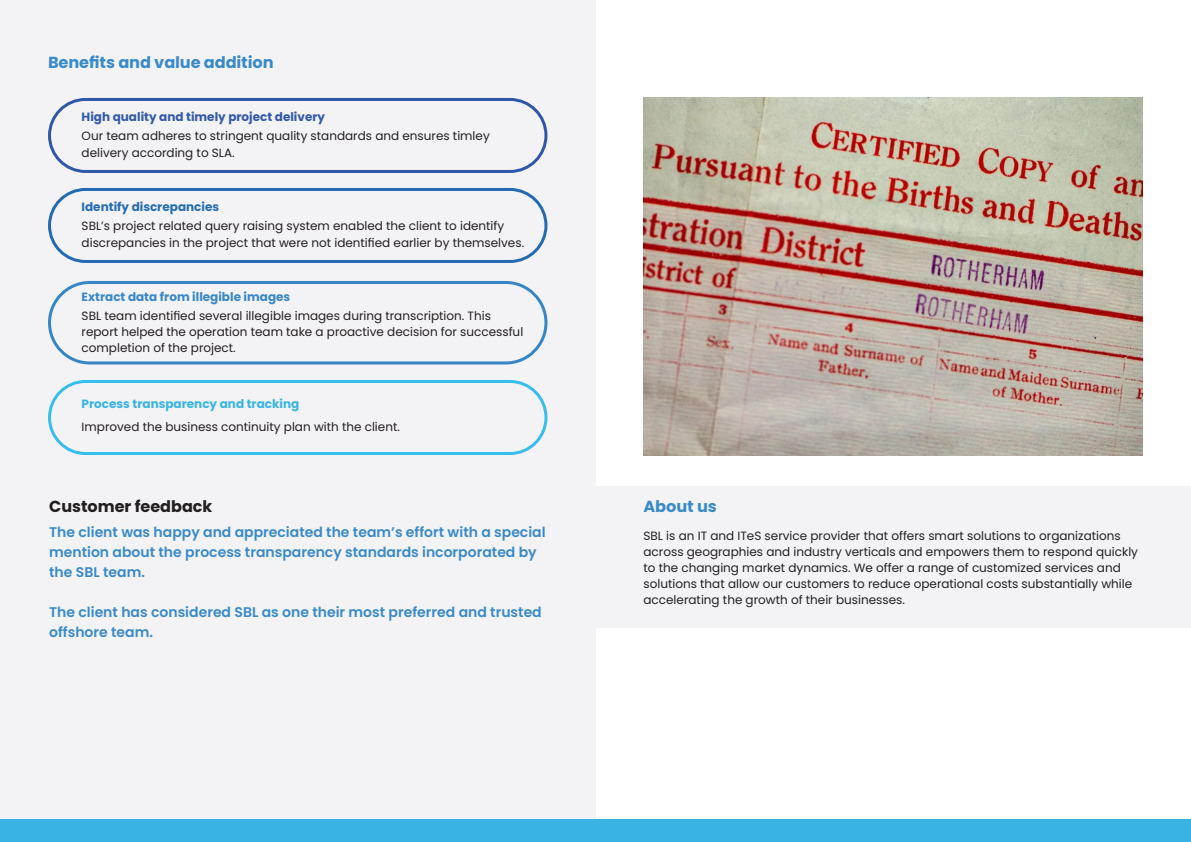
<style>
.page{position:relative;width:1191px;height:842px;background:#fff}
.page>*{position:absolute;margin:0;border:0;box-sizing:border-box;transform-origin:0 0}
.t1{font:700 16px "Poppins";color:#398ac9}
.t2{font:700 16px "Poppins";color:#231f20}
.t3{font:600 14px/20px "Poppins";color:#398ac9}
.t4{font:12px/17px "Poppins";color:#231f20}
.t5{font:700 12px "Poppins";color:#325aa9}
.t6{font:700 12px "Poppins";color:#3887c7}
.t7{font:700 12px "Poppins";color:#38b5e4}
.t8{font:700 12px "Poppins";color:#246db2}
</style>
<div class="page">
<div style="left:0;top:0;width:595px;height:842px;background:#f3f2f4"></div>
<div style="left:595px;top:486px;width:596px;height:141px;background:#f3f2f4"></div>
<div style="left:0;top:819px;width:1191px;height:23px;background:#3bb2e4"></div>
<div style="left:48px;top:98px;width:499px;height:75px;border:3px solid #2f57a7;border-radius:36px"></div>
<div style="left:48px;top:188px;width:499px;height:75px;border:3px solid #226bb2;border-radius:36px"></div>
<div style="left:48px;top:281px;width:499px;height:83px;border:3px solid #3586c7;border-radius:40px"></div>
<div style="left:48px;top:380px;width:499px;height:75px;border:3px solid #37bdee;border-radius:36px"></div>
<img style="left:643px;top:98px;width:500px;height:357px">
<p class="t1" style="left:48px;top:53px;width:227px">Benefits and value addition</p>
<p class="t5" style="left:82px;top:110px;width:245px">High quality and timely project delivery</p>
<p class="t4" style="left:82px;top:127px;width:410px">Our team adheres to stringent quality standards and ensures timley delivery according to SLA.</p>
<p class="t8" style="left:82px;top:200px;width:139px">Identify discrepancies</p>
<p class="t4" style="left:82px;top:218px;width:444px">SBL’s project related query raising system enabled the client to identify discrepancies in the project that were not identified earlier by themselves.</p>
<p class="t6" style="left:82px;top:290px;width:210px">Extract data from illegible images</p>
<p class="t4" style="left:82px;top:308px;width:443px;line-height:16px">SBL team identified several illegible images during transcription. This report helped the operation team take a proactive decision for successful completion of the project.</p>
<p class="t7" style="left:82px;top:397px;width:219px">Process transparency and tracking</p>
<p class="t4" style="left:82px;top:419px;width:320px">Improved the business continuity plan with the client.</p>
<p class="t2" style="left:49px;top:497px;width:165px">Customer feedback</p>
<p class="t3" style="left:49px;top:522px;width:498px">The client was happy and appreciated the team’s effort with a special mention about the process transparency standards incorporated by the SBL team.</p>
<p class="t3" style="left:49px;top:602px;width:494px">The client has considered SBL as one their most preferred and trusted offshore team.</p>
<p class="t1" style="left:643px;top:497px;width:75px">About us</p>
<p class="t4" style="left:643px;top:528px;width:479px">SBL is an IT and ITeS service provider that offers smart solutions to organizations</p>
<p class="t4" style="left:643px;top:544px;width:496px">across geographies and industry verticals and empowers them to respond quickly</p>
<p class="t4" style="left:643px;top:560px;width:479px">to the changing market dynamics. We offer a range of customized services and</p>
<p class="t4" style="left:643px;top:576px;width:490px">solutions that allow our customers to reduce operational costs substantially while</p>
<p class="t4" style="left:643px;top:592px;width:263px">accelerating the growth of their businesses.</p>
</div>
